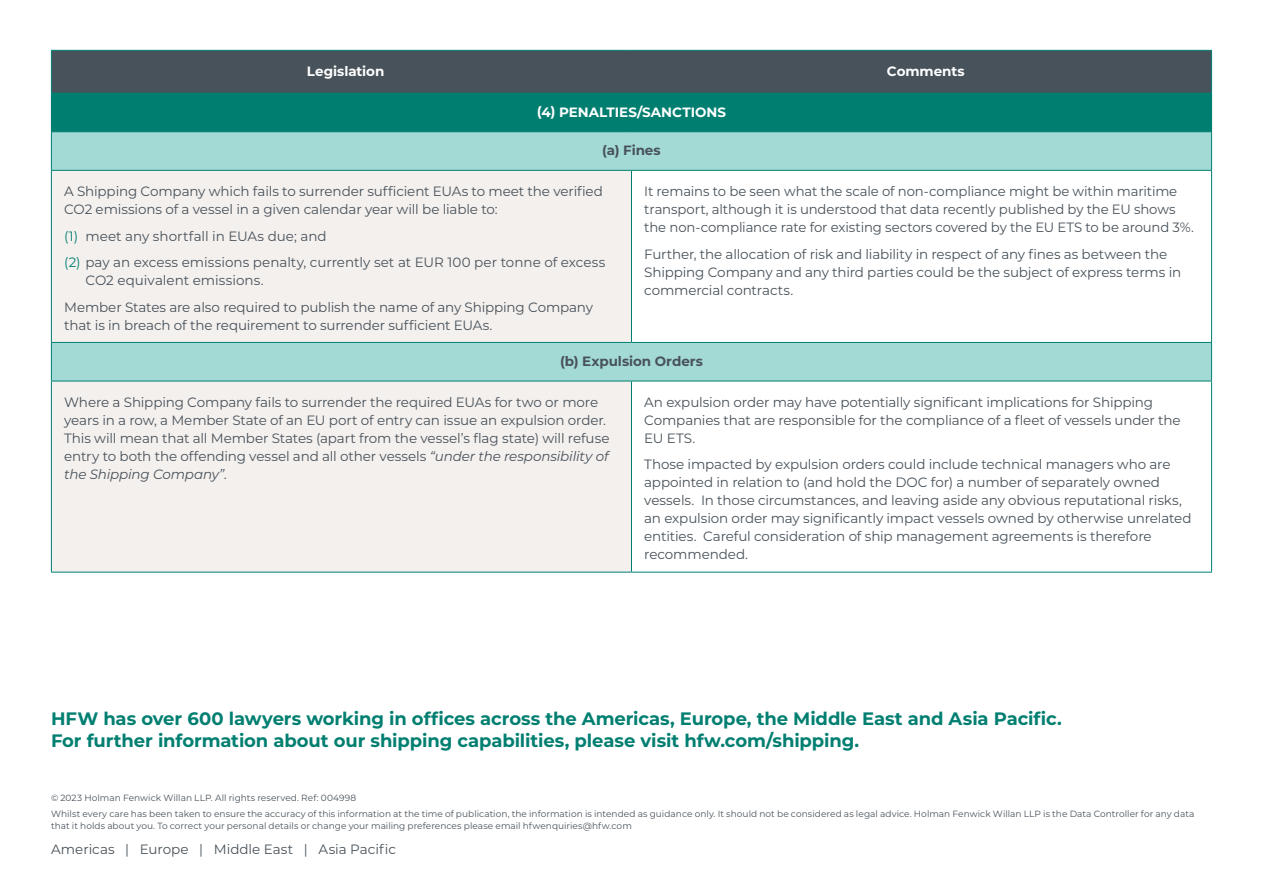
<style>
.page{position:relative;width:1263px;height:893px;background:#fff}
.page>*{position:absolute;margin:0;border:0;box-sizing:border-box;transform-origin:0 0}
.t1{font:700 18px/22.5px "Montserrat";letter-spacing:-.005em;color:#007f71}
.t2{font:13.5px/18px "Montserrat";letter-spacing:-.01em;color:#48525a}
.t3{font:700 13.5px "Montserrat";color:#fff}
.t4{font:700 13.5px "Montserrat";letter-spacing:-.005em;color:#48525a}
.t5{font:9px/16.2px "Montserrat";letter-spacing:.005em;color:#48525a}
.s1{color:#007f71}
.s2{font-style:italic}
</style>
<div class="page">
<div style="left:52px;top:51px;width:1159px;height:42px;background:#48525a"></div>
<div style="left:51px;top:93px;width:1160px;height:39px;background:#007f71"></div>
<div style="left:52px;top:132px;width:1159px;height:38px;background:#a3dad5"></div>
<svg style="left:52px;top:171px;width:579px;height:401px;background:#ebedeb"></svg>
<svg style="left:631px;top:341px;width:580px;height:231px"></svg>
<hr style="left:51px;top:50px;width:580px;height:1px;background:#007f71">
<hr style="left:631px;top:50px;width:581px;height:1px;background:#007f71">
<hr style="left:631px;top:93px;width:581px;height:1px;background:#007f71">
<hr style="left:51px;top:572px;width:580px;height:1px;background:#007f71">
<hr style="left:631px;top:572px;width:581px;height:1px;background:#007f71">
<hr style="left:51px;top:51px;width:1px;height:42px;background:#007f71">
<hr style="left:1211px;top:51px;width:1px;height:42px;background:#007f71">
<hr style="left:631px;top:171px;width:1px;height:171px;background:#007f71">
<hr style="left:631px;top:381px;width:1px;height:191px;background:#007f71">
<hr style="left:631px;top:131px;width:581px;height:1px;background:#007f71">
<hr style="left:51px;top:171px;width:1px;height:171px;background:#007f71">
<hr style="left:1211px;top:171px;width:1px;height:171px;background:#007f71">
<hr style="left:51px;top:342px;width:580px;height:1px;background:#007f71">
<hr style="left:631px;top:342px;width:581px;height:1px;background:#007f71">
<hr style="left:51px;top:381px;width:1px;height:191px;background:#007f71">
<hr style="left:1211px;top:381px;width:1px;height:191px;background:#007f71">
<hr style="left:1211px;top:94px;width:1px;height:37px;background:#007f71">
<hr style="left:51px;top:132px;width:1px;height:38px;background:#007f71">
<hr style="left:1211px;top:132px;width:1px;height:38px;background:#007f71">
<hr style="left:51px;top:170px;width:580px;height:1px;background:#007f71">
<hr style="left:631px;top:170px;width:581px;height:1px;background:#007f71">
<hr style="left:51px;top:343px;width:1px;height:38px;background:#007f71">
<hr style="left:1211px;top:343px;width:1px;height:38px;background:#007f71">
<hr style="left:51px;top:381px;width:580px;height:1px;background:#007f71">
<hr style="left:631px;top:381px;width:581px;height:1px;background:#007f71">
<p class="t3" style="left:307px;top:62px;width:79px">Legislation</p>
<p class="t3" style="left:887px;top:62px;width:79px">Comments</p>
<p class="t3" style="left:537px;top:102px;width:191px">(4) PENALTIES/SANCTIONS</p>
<p class="t4" style="left:602px;top:141px;width:60px">(a) Fines</p>
<p class="t2" style="left:64px;top:182px;width:540px">A Shipping Company which fails to surrender sufficient EUAs to meet the verified<br>CO2 emissions of a vessel in a given calendar year will be liable to:</p>
<p class="t2" style="left:64px;top:222px;width:543px;line-height:26.5px"><span class="s1">(1)</span> meet any shortfall in EUAs due; and<br><span class="s1">(2)</span> pay an excess emissions penalty, currently set at EUR 100 per tonne of excess</p>
<p class="t2" style="left:64px;top:267px;width:530px;line-height:26.5px;text-indent:21px">CO2 equivalent emissions.<br>Member States are also required to publish the name of any Shipping Company</p>
<p class="t2" style="left:64px;top:315px;width:430px">that is in breach of the requirement to surrender sufficient EUAs.</p>
<p class="t2" style="left:644px;top:182px;width:551px">It remains to be seen what the scale of non-compliance might be within maritime transport, although it is understood that data recently published by the EU shows the non-compliance rate for existing sectors covered by the EU ETS to be around 3%.</p>
<p class="t2" style="left:644px;top:244px;width:538px">Further, the allocation of risk and liability in respect of any fines as between the<br>Shipping Company and any third parties could be the subject of express terms in commercial contracts.</p>
<p class="t4" style="left:560px;top:352px;width:144px">(b) Expulsion Orders</p>
<p class="t2" style="left:64px;top:393px;width:547px">Where a Shipping Company fails to surrender the required EUAs for two or more years in a row, a Member State of an EU port of entry can issue an expulsion order.<br>This will mean that all Member States (apart from the vessel’s flag state) will refuse entry to both the offending vessel and all other vessels <span class="s2">“under the responsibility of the Shipping Company”.</span></p>
<p class="t2" style="left:644px;top:393px;width:538px">An expulsion order may have potentially significant implications for Shipping<br>Companies that are responsible for the compliance of a fleet of vessels under the<br>EU ETS.</p>
<p class="t2" style="left:644px;top:455px;width:549px">Those impacted by expulsion orders could include technical managers who are appointed in relation to (and hold the DOC for) a number of separately owned vessels. In those circumstances, and leaving aside any obvious reputational risks, an expulsion order may significantly impact vessels owned by otherwise unrelated entities. Careful consideration of ship management agreements is therefore recommended.</p>
<h1 class="t1" style="left:51px;top:706px;width:1012px">HFW has over 600 lawyers working in offices across the Americas, Europe, the Middle East and Asia Pacific.<br>For further information about our shipping capabilities, please visit hfw.com/shipping.</h1>
<p class="t5" style="left:51px;top:790px;width:1145px">© 2023 Holman Fenwick Willan LLP. All rights reserved. Ref: 004998<br>Whilst every care has been taken to ensure the accuracy of this information at the time of publication, the information is intended as guidance only. It should not be considered as legal advice. Holman Fenwick Willan LLP is the Data Controller for any data</p>
<p class="t5" style="left:51px;top:818px;width:582px">that it holds about you. To correct your personal details or change your mailing preferences please email hfwenquiries@hfw.com</p>
<p class="t2" style="left:51px;top:840px;width:347px">Americas | Europe | Middle East | Asia Pacific</p>
</div>
